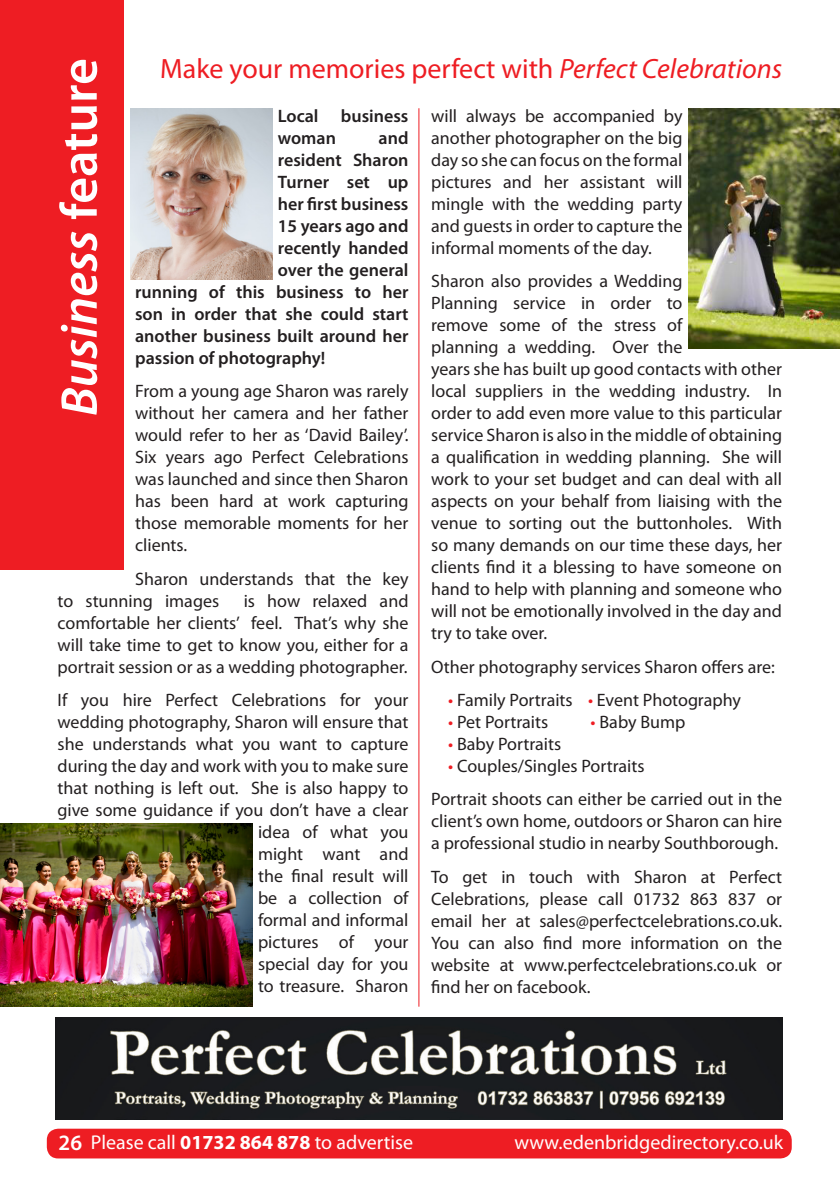
<style>
.page{position:relative;width:840px;height:1191px;background:#fff}
.page>*{position:absolute;margin:0;border:0;box-sizing:border-box;transform-origin:0 0}
.t1{font:italic 600 52px "Myriad Pro";color:#fff}
.t2{font:28px "Myriad Pro";color:#ee1d23}
.t3{font:20px "Myriad Pro";color:#fff}
.t4{font:18px/22px "Myriad Pro";color:#231f20;text-align:justify}
.t5{font:600 18px/22px "Myriad Pro";color:#231f20}
.s1{font-style:normal}
.s2{font-style:italic}
.s3{color:#ee1d23}
.s4{font-weight:600;font-size:22px}
.s5{font-weight:700}
</style>
<div class="page">
<div style="left:0;top:0;width:124px;height:569px;background:#ee1d23"></div>
<hr style="left:418px;top:108px;width:1px;height:898px;background:#ee1d23">
<img style="left:688px;top:108px;width:151px;height:241px">
<img style="left:56px;top:1017px;width:725px;height:102px">
<img style="left:130px;top:108px;width:142px;height:171px">
<img style="left:0;top:823px;width:252px;height:183px">
<div style="left:47px;top:1128px;width:744px;height:30px;background:#ee1d23;border-radius:11px"></div>
<p class="t1" style="left:46px;top:416px;width:359px;rotate:-90deg">Business <span class="s1">feature</span></p>
<p class="t2" style="left:160px;top:51px;width:623px">Make your memories perfect with <span class="s2">Perfect Celebrations</span></p>
<p class="t5" style="left:278px;top:104px;width:132px">Local business woman</p>
<p class="t4" style="left:431px;top:104px;width:253px">will always be accompanied by another photographer on the big day so she can focus on the formal pictures and her assistant will mingle with the wedding party and guests in order to capture the informal moments of the day.</p>
<p class="t4" style="left:431px;top:270px;width:352px;text-align:left">Sharon also provides a Wedding<br>Planning service in order to<br>remove some of the stress of<br>planning a wedding. Over the<br>years she has built up good contacts with other local suppliers in the wedding industry. In order to add even more value to this particular service Sharon is also in the middle of obtaining a qualification in wedding planning. She will work to your set budget and can deal with all aspects on your behalf from liaising with the venue to sorting out the buttonholes. With so many demands on our time these days, her clients find it a blessing to have someone on hand to help with planning and someone who will not be emotionally involved in the day and try to take over.</p>
<p class="t4" style="left:431px;top:655px;width:345px">Other photography services Sharon offers are:</p>
<p class="t4" style="left:448px;top:688px;width:294px"><span class="s3">•</span> Family Portraits <span class="s3">•</span> Event Photography</p>
<p class="t4" style="left:448px;top:710px;width:101px"><span class="s3">•</span> Pet Portraits</p>
<p class="t4" style="left:590px;top:710px;width:96px"><span class="s3">•</span> Baby Bump</p>
<p class="t4" style="left:448px;top:732px;width:114px"><span class="s3">•</span> Baby Portraits</p>
<p class="t4" style="left:448px;top:754px;width:198px"><span class="s3">•</span> Couples/Singles Portraits</p>
<p class="t4" style="left:431px;top:788px;width:352px">Portrait shoots can either be carried out in the client’s own home, outdoors or Sharon can hire a professional studio in nearby Southborough.</p>
<p class="t4" style="left:431px;top:865px;width:352px">To get in touch with Sharon at Perfect Celebrations, please call 01732 863 837 or email her at sales@perfectcelebrations.co.uk.<br>You can also find more information on the website at www.perfectcelebrations.co.uk or find her on facebook.</p>
<p class="t5" style="left:378px;top:126px;width:31px">and</p>
<p class="t5" style="left:278px;top:148px;width:132px">resident Sharon</p>
<p class="t5" style="left:278px;top:170px;width:132px">Turner set up</p>
<p class="t5" style="left:278px;top:192px;width:132px">her first business</p>
<p class="t5" style="left:278px;top:214px;width:132px">15 years ago and</p>
<p class="t5" style="left:278px;top:236px;width:132px">recently handed</p>
<p class="t5" style="left:278px;top:258px;width:132px">over the general</p>
<p class="t5" style="left:135px;top:280px;width:275px">running of this business to her</p>
<p class="t5" style="left:135px;top:302px;width:275px">son in order that she could start</p>
<p class="t5" style="left:135px;top:324px;width:275px">another business built around her</p>
<p class="t5" style="left:135px;top:346px;width:192px">passion of photography!</p>
<p class="t4" style="left:135px;top:380px;width:275px">From a young age Sharon was rarely without her camera and her father would refer to her as ‘David Bailey’.<br>Six years ago Perfect Celebrations was launched and since then Sharon has been hard at work capturing those memorable moments for her clients.</p>
<p class="t4" style="left:58px;top:567px;width:352px;text-indent:77px">Sharon understands that the key to stunning images</p>
<p class="t4" style="left:58px;top:589px;width:352px;text-indent:186px">is how relaxed and comfortable her clients’ feel. That’s why she will take time to get to know you, either for a portrait session or as a wedding photographer.</p>
<p class="t4" style="left:58px;top:688px;width:352px;text-align:right">If you hire Perfect Celebrations for your wedding photography, Sharon will ensure that she understands what you want to capture during the day and work with you to make sure that nothing is left out. She is also happy to give some guidance if you don’t have a clear idea of what you<br>might want and<br>the final result will<br>be a collection of<br>formal and informal<br>pictures of your<br>special day for you<br>to treasure. Sharon</p>
<p class="t3" style="left:59px;top:1130px;width:356px"><span class="s4">26</span> Please call <span class="s5">01732 864 878</span> to advertise</p>
<p class="t3" style="left:514px;top:1130px;width:270px">www.edenbridgedirectory.co.uk</p>
</div>
